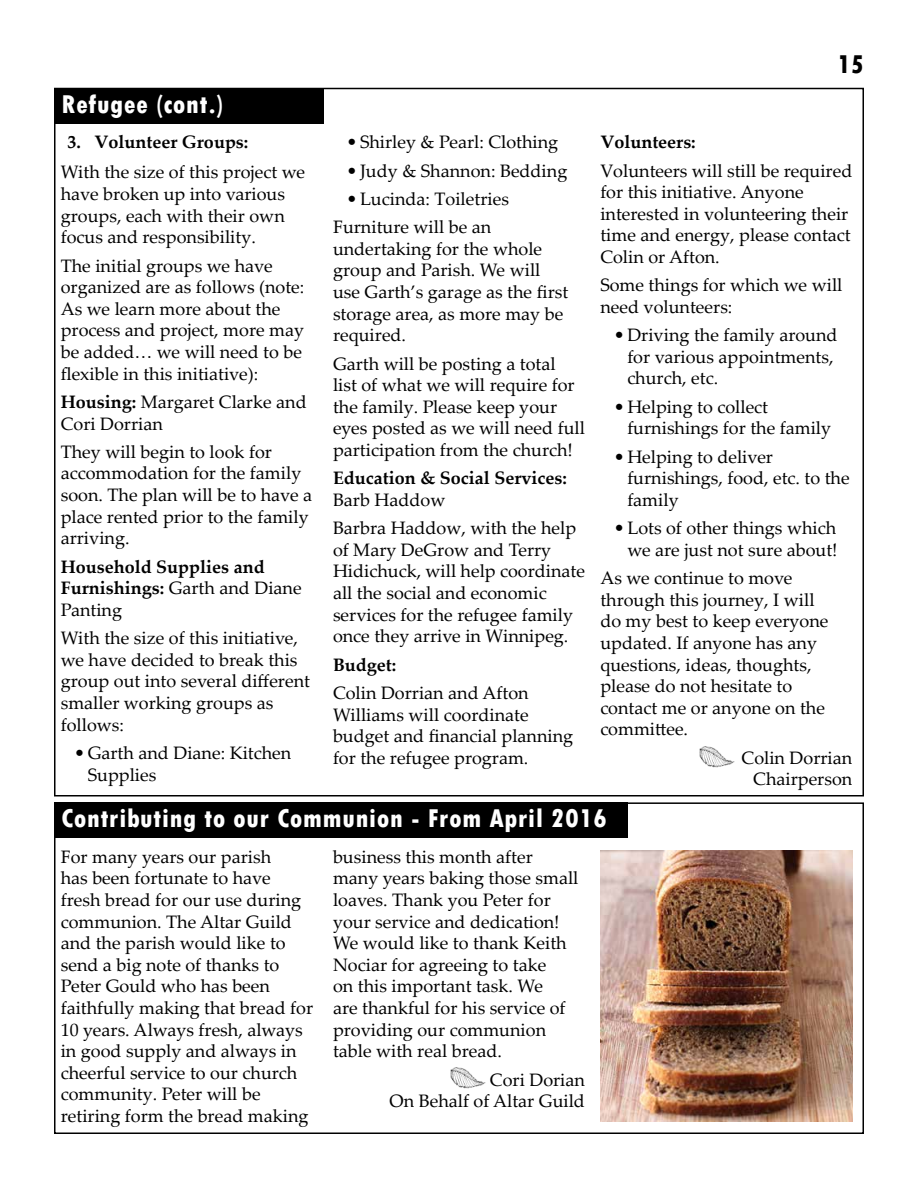
<style>
.page{position:relative;width:918px;height:1188px;background:#fff}
.page>*{position:absolute;margin:0;border:0;box-sizing:border-box;transform-origin:0 0}
.t1{font:800 condensed 27px "Tw Cen";letter-spacing:.03em;color:#fff}
.t2{font:800 condensed 27px "Tw Cen";color:#000}
.t3{font:18px/21.6px "Palatino Linotype";color:#000}
.t4{font:700 18px/21.6px "Palatino Linotype";color:#000}
.s1{font-weight:700}
.s2{font-weight:400}
</style>
<div class="page">
<div style="left:54px;top:88px;width:270px;height:35px;background:#000"></div>
<img style="left:700px;top:746px;width:34px;height:22px">
<div style="left:54px;top:802px;width:574px;height:36px;background:#000"></div>
<img style="left:600px;top:850px;width:252px;height:271px">
<img style="left:451px;top:1068px;width:34px;height:21px">
<h1 class="t1" style="left:62px;top:88px;width:163px">Refugee (cont.)</h1>
<p class="t4" style="left:68px;top:131px;width:182px">3. Volunteer Groups:</p>
<p class="t3" style="left:61px;top:161px;width:246px">With the size of this project we have broken up into various groups, each with their own focus and responsibility.</p>
<p class="t3" style="left:61px;top:254px;width:245px">The initial groups we have organized are as follows (note:<br>As we learn more about the process and project, more may be added… we will need to be flexible in this initiative):</p>
<p class="t3" style="left:61px;top:390px;width:247px"><span class="s1">Housing:</span> Margaret Clarke and<br>Cori Dorrian</p>
<p class="t3" style="left:61px;top:440px;width:253px">They will begin to look for accommodation for the family soon. The plan will be to have a place rented prior to the family arriving.</p>
<p class="t4" style="left:61px;top:555px;width:242px">Household Supplies and<br>Furnishings: <span class="s2">Garth and Diane<br>Panting</span></p>
<p class="t3" style="left:61px;top:627px;width:251px">With the size of this initiative, we have decided to break this group out into several different smaller working groups as follows:</p>
<p class="t3" style="left:88px;top:741px;width:205px;text-indent:-14px">•Garth and Diane: Kitchen<br>Supplies</p>
<h1 class="t2" style="left:838px;top:48px;width:28px">15</h1>
<p class="t3" style="left:346px;top:131px;width:213px">•Shirley &amp; Pearl: Clothing</p>
<p class="t3" style="left:346px;top:159px;width:222px">•Judy &amp; Shannon: Bedding</p>
<p class="t3" style="left:333px;top:184px;width:177px;line-height:28.3px;text-indent:14px">•Lucinda: Toiletries<br>Furniture will be an</p>
<p class="t3" style="left:333px;top:237px;width:237px">undertaking for the whole group and Parish. We will use Garth’s garage as the first storage area, as more may be required.</p>
<p class="t3" style="left:333px;top:352px;width:253px">Garth will be posting a total<br>list of what we will require for the family. Please keep your eyes posted as we will need full participation from the church!</p>
<p class="t4" style="left:333px;top:467px;width:235px">Education &amp; Social Services:</p>
<p class="t3" style="left:333px;top:485px;width:245px;line-height:28.3px">Barb Haddow<br>Barbra Haddow, with the help</p>
<p class="t3" style="left:333px;top:538px;width:254px">of Mary DeGrow and Terry<br>Hidichuck, will help coordinate all the social and economic services for the refugee family once they arrive in Winnipeg.</p>
<p class="t4" style="left:333px;top:653px;width:65px">Budget:</p>
<p class="t3" style="left:333px;top:681px;width:242px">Colin Dorrian and Afton<br>Williams will coordinate budget and financial planning for the refugee program.</p>
<p class="t4" style="left:600px;top:131px;width:97px">Volunteers:</p>
<p class="t3" style="left:600px;top:159px;width:254px">Volunteers will still be required for this initiative. Anyone interested in volunteering their time and energy, please contact<br>Colin or Afton.</p>
<p class="t3" style="left:600px;top:274px;width:244px">Some things for which we will need volunteers:</p>
<p class="t3" style="left:627px;top:324px;width:212px;text-indent:-14px">•Driving the family around for various appointments, church, etc.</p>
<p class="t3" style="left:627px;top:395px;width:205px;text-indent:-14px">• Helping to collect furnishings for the family</p>
<p class="t3" style="left:627px;top:445px;width:224px;text-indent:-14px">• Helping to deliver furnishings, food, etc. to the family</p>
<p class="t3" style="left:614px;top:517px;width:225px;text-align:right">•Lots of other things which we are just not sure about!</p>
<p class="t3" style="left:600px;top:567px;width:230px">As we continue to move through this journey, I will do my best to keep everyone updated. If anyone has any questions, ideas, thoughts, please do not hesitate to contact me or anyone on the committee.</p>
<p class="t3" style="left:742px;top:746px;width:112px;text-align:right">Colin Dorrian<br>Chairperson</p>
<h1 class="t1" style="left:62px;top:803px;width:547px">Contributing to our Communion - From April 2016</h1>
<p class="t3" style="left:61px;top:845px;width:254px">For many years our parish<br>has been fortunate to have fresh bread for our use during communion. The Altar Guild and the parish would like to send a big note of thanks to<br>Peter Gould who has been faithfully making that bread for<br>10 years. Always fresh, always in good supply and always in cheerful service to our church community. Peter will be retiring form the bread making</p>
<p class="t3" style="left:333px;top:845px;width:247px">business this month after many years baking those small loaves. Thank you Peter for your service and dedication!<br>We would like to thank Keith<br>Nociar for agreeing to take<br>on this important task. We<br>are thankful for his service of providing our communion table with real bread.</p>
<p class="t3" style="left:390px;top:1068px;width:197px;text-align:right">Cori Dorian<br>On Behalf of Altar Guild</p>
</div>
